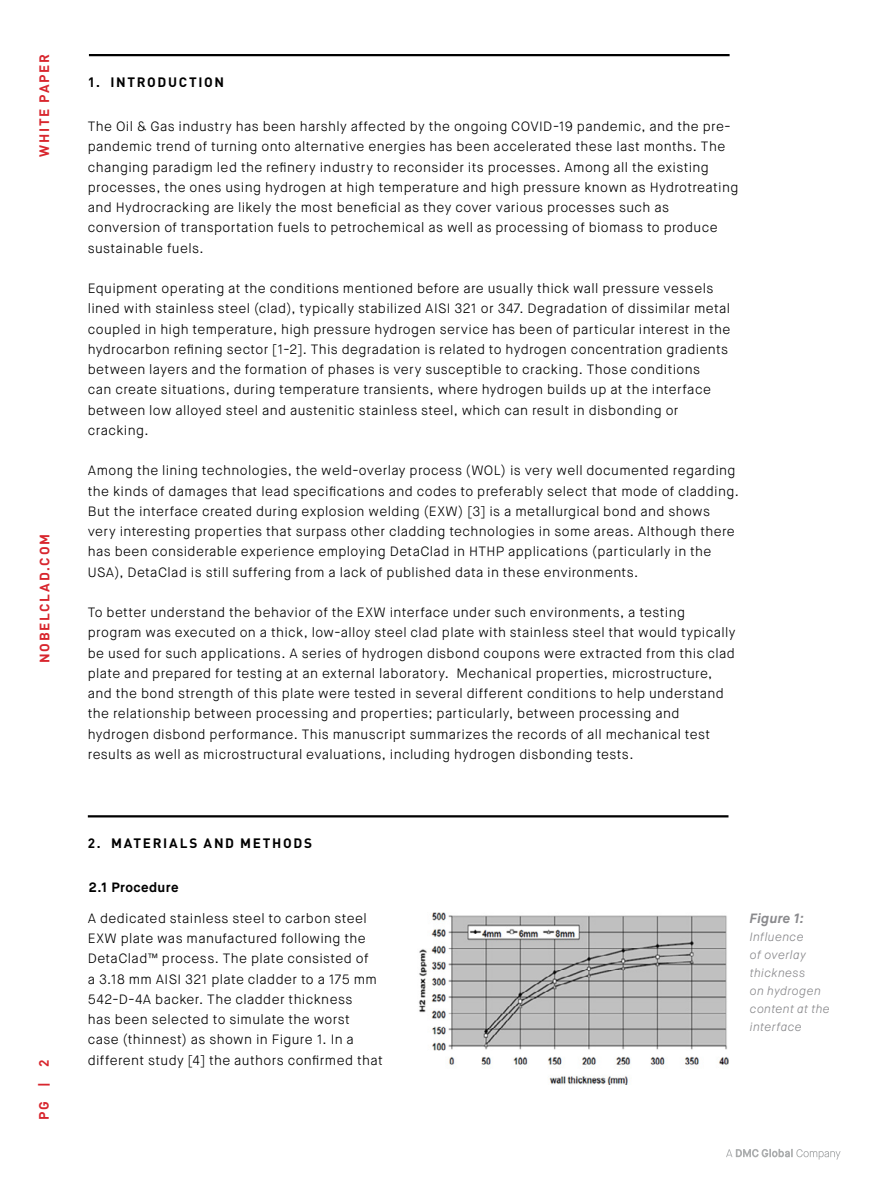
<style>
.page{position:relative;width:894px;height:1188px;background:#fff}
.page>*{position:absolute;margin:0;border:0;box-sizing:border-box;transform-origin:0 0}
.t1{font:300 13.5px/20.2px "Maison Neue";letter-spacing:.03em;color:#000}
.t2{font:700 13.5px "DIN Pro";letter-spacing:.125em;color:#000}
.t3{font:700 13.5px "DIN Pro";letter-spacing:.125em;color:#d8262e}
.t4{font:700 13.5px "Maison Neue";letter-spacing:.03em;color:#000}
.t5{font:italic 700 13.5px "Maison Neue";letter-spacing:.02em;color:#8a8a8d}
.t6{font:italic 300 12px/18px "Maison Neue";letter-spacing:.03em;color:#8a8a8d}
</style>
<div class="page">
<hr style="left:89px;top:54px;width:640px;height:2px;background:#000">
<hr style="left:88px;top:815px;width:640px;height:2px;background:#000">
<img style="left:419px;top:913px;width:309px;height:171px">
<svg style="left:726px;top:1149px;width:114px;height:11px"></svg>
<p class="t3" style="left:35px;top:157px;width:104px;rotate:-90deg">WHITE PAPER</p>
<p class="t3" style="left:35px;top:663px;width:130px;rotate:-90deg">NOBELCLAD.COM</p>
<p class="t3" style="left:35px;top:1120px;width:62px;rotate:-90deg">PG | 2</p>
<p class="t2" style="left:88px;top:73px;width:138px">1. INTRODUCTION</p>
<p class="t1" style="left:88px;top:116px;width:651px">The Oil &amp; Gas industry has been harshly affected by the ongoing COVID-19 pandemic, and the pre&shy;pandemic trend of turning onto alternative energies has been accelerated these last months. The changing paradigm led the refinery industry to reconsider its processes. Among all the existing processes, the ones using hydrogen at high temperature and high pressure known as Hydrotreating and Hydrocracking are likely the most beneficial as they cover various processes such as conversion of transportation fuels to petrochemical as well as processing of biomass to produce sustainable fuels.</p>
<p class="t1" style="left:88px;top:278px;width:643px">Equipment operating at the conditions mentioned before are usually thick wall pressure vessels lined with stainless steel (clad), typically stabilized AISI 321 or 347. Degradation of dissimilar metal coupled in high temperature, high pressure hydrogen service has been of particular interest in the hydrocarbon refining sector [1-2]. This degradation is related to hydrogen concentration gradients between layers and the formation of phases is very susceptible to cracking. Those conditions<br>can create situations, during temperature transients, where hydrogen builds up at the interface between low alloyed steel and austenitic stainless steel, which can result in disbonding or cracking.</p>
<p class="t1" style="left:88px;top:461px;width:652px">Among the lining technologies, the weld-overlay process (WOL) is very well documented regarding the kinds of damages that lead specifications and codes to preferably select that mode of cladding.<br>But the interface created during explosion welding (EXW) [3] is a metallurgical bond and shows very interesting properties that surpass other cladding technologies in some areas. Although there has been considerable experience employing DetaClad in HTHP applications (particularly in the USA), DetaClad is still suffering from a lack of published data in these environments.</p>
<p class="t1" style="left:88px;top:602px;width:649px">To better understand the behavior of the EXW interface under such environments, a testing program was executed on a thick, low-alloy steel clad plate with stainless steel that would typically be used for such applications. A series of hydrogen disbond coupons were extracted from this clad plate and prepared for testing at an external laboratory. Mechanical properties, microstructure, and the bond strength of this plate were tested in several different conditions to help understand the relationship between processing and properties; particularly, between processing and hydrogen disbond performance. This manuscript summarizes the records of all mechanical test results as well as microstructural evaluations, including hydrogen disbonding tests.</p>
<p class="t2" style="left:88px;top:834px;width:225px">2. MATERIALS AND METHODS</p>
<p class="t4" style="left:89px;top:879px;width:91px">2.1 Procedure</p>
<p class="t1" style="left:88px;top:908px;width:296px">A dedicated stainless steel to carbon steel EXW plate was manufactured following the DetaClad™ process. The plate consisted of<br>a 3.18 mm AISI 321 plate cladder to a 175 mm 542-D-4A backer. The cladder thickness<br>has been selected to simulate the worst case (thinnest) as shown in Figure 1. In a different study [4] the authors confirmed that</p>
<p class="t5" style="left:749px;top:910px;width:56px">Figure 1:</p>
<p class="t6" style="left:749px;top:928px;width:81px">Influence<br>of overlay thickness<br>on hydrogen content at the interface</p>
</div>
